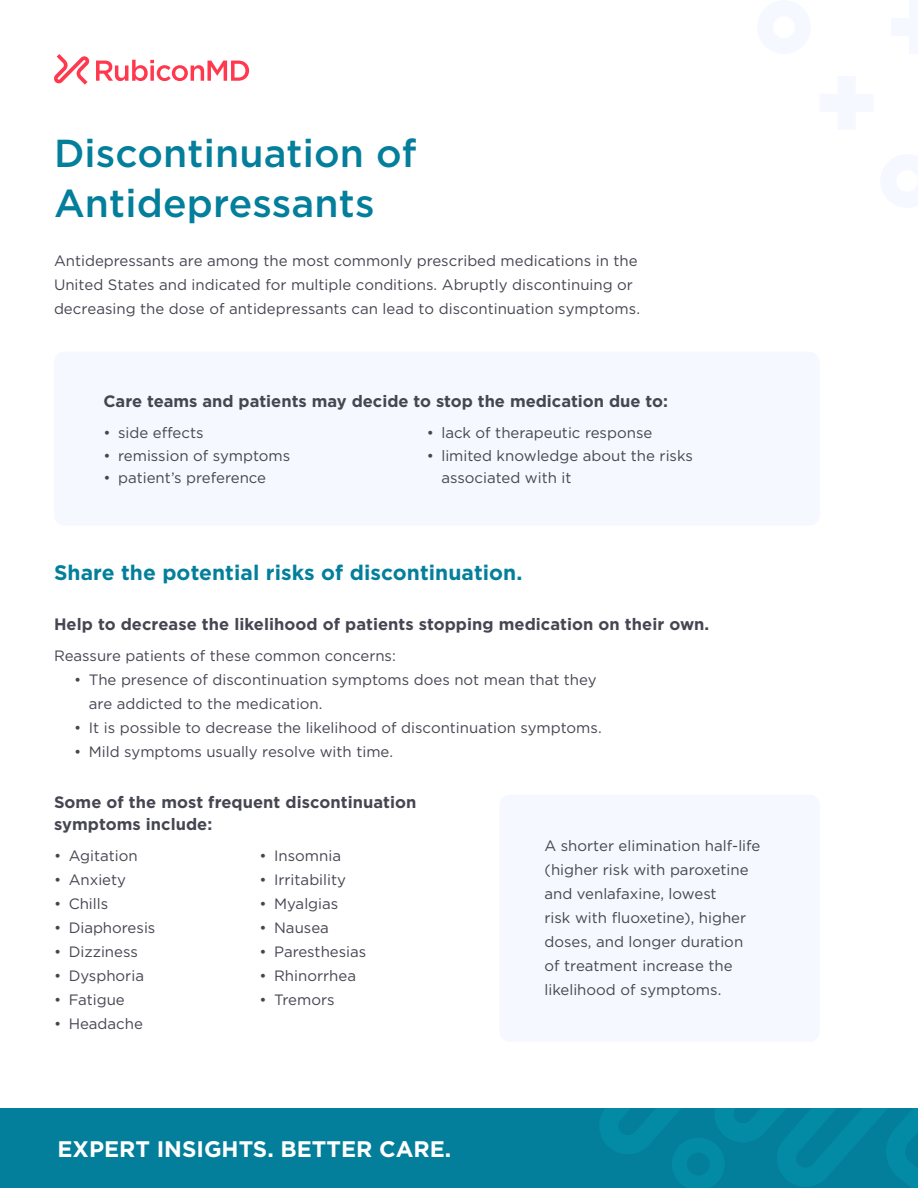
<style>
.page{position:relative;width:918px;height:1188px;background:#fff}
.page>*{position:absolute;margin:0;border:0;box-sizing:border-box;transform-origin:0 0}
.t1{font:500 39px/49.5px "Gotham";letter-spacing:.005em;color:#037f9b}
.t2{font:700 22.5px "Gotham";color:#fff}
.t3{font:700 21px "Gotham";letter-spacing:.005em;color:#037f9b}
.t4{font:700 16.5px/22.5px "Gotham";letter-spacing:.005em;color:#464652}
.t5{font:15px/24px "Gotham";color:#464652}
</style>
<div class="page">
<svg style="left:96px;top:60px;width:153px;height:21px"></svg>
<svg style="left:54px;top:54px;width:36px;height:31px"></svg>
<div style="left:0;top:1109px;width:918px;height:79px;background:#037f9b"></div>
<svg style="left:600px;top:1109px;width:318px;height:79px"></svg>
<div style="left:54px;top:352px;width:766px;height:173px;background:#f5f8fe;border-radius:10px"></div>
<div style="left:499px;top:795px;width:321px;height:247px;background:#f5f8fe;border-radius:10px"></div>
<p class="t1" style="left:54px;top:128px;width:364px">Discontinuation of<br>Antidepressants</p>
<p class="t5" style="left:54px;top:249px;width:588px">Antidepressants are among the most commonly prescribed medications in the<br>United States and indicated for multiple conditions. Abruptly discontinuing or decreasing the dose of antidepressants can lead to discontinuation symptoms.</p>
<p class="t4" style="left:103px;top:390px;width:566px">Care teams and patients may decide to stop the medication due to:</p>
<p class="t5" style="left:103px;top:421px;width:102px">• side effects</p>
<p class="t5" style="left:103px;top:443px;width:188px">• remission of symptoms</p>
<p class="t5" style="left:103px;top:466px;width:164px">• patient’s preference</p>
<p class="t5" style="left:427px;top:421px;width:227px">• lack of therapeutic response</p>
<p class="t5" style="left:441px;top:444px;width:253px;line-height:22.5px;text-indent:-15px">• limited knowledge about the risks associated with it</p>
<p class="t3" style="left:54px;top:558px;width:470px">Share the potential risks of discontinuation.</p>
<p class="t4" style="left:54px;top:613px;width:657px">Help to decrease the likelihood of patients stopping medication on their own.</p>
<p class="t5" style="left:54px;top:644px;width:343px">Reassure patients of these common concerns:</p>
<p class="t5" style="left:89px;top:668px;width:509px;text-indent:-15px">• The presence of discontinuation symptoms does not mean that they are addicted to the medication.</p>
<p class="t5" style="left:74px;top:716px;width:529px">• It is possible to decrease the likelihood of discontinuation symptoms.</p>
<p class="t5" style="left:74px;top:740px;width:320px">• Mild symptoms usually resolve with time.</p>
<p class="t4" style="left:54px;top:791px;width:364px">Some of the most frequent discontinuation symptoms include:</p>
<p class="t5" style="left:54px;top:843px;width:85px">• Agitation</p>
<p class="t5" style="left:54px;top:867px;width:74px">• Anxiety</p>
<p class="t5" style="left:54px;top:891px;width:56px">• Chills</p>
<p class="t5" style="left:54px;top:915px;width:103px">• Diaphoresis</p>
<p class="t5" style="left:54px;top:939px;width:85px">• Dizziness</p>
<p class="t5" style="left:54px;top:963px;width:92px">• Dysphoria</p>
<p class="t5" style="left:54px;top:987px;width:72px">• Fatigue</p>
<p class="t5" style="left:54px;top:1011px;width:90px">• Headache</p>
<p class="t5" style="left:544px;top:833px;width:217px">A shorter elimination half-life (higher risk with paroxetine and venlafaxine, lowest<br>risk with fluoxetine), higher doses, and longer duration of treatment increase the likelihood of symptoms.</p>
<p class="t5" style="left:259px;top:843px;width:83px">• Insomnia</p>
<p class="t5" style="left:259px;top:867px;width:88px">• Irritability</p>
<p class="t5" style="left:259px;top:891px;width:80px">• Myalgias</p>
<p class="t5" style="left:259px;top:915px;width:71px">• Nausea</p>
<p class="t5" style="left:259px;top:939px;width:108px">• Paresthesias</p>
<p class="t5" style="left:259px;top:963px;width:98px">• Rhinorrhea</p>
<p class="t5" style="left:259px;top:987px;width:77px">• Tremors</p>
<p class="t2" style="left:57px;top:1135px;width:395px">EXPERT INSIGHTS. BETTER CARE.</p>
</div>
